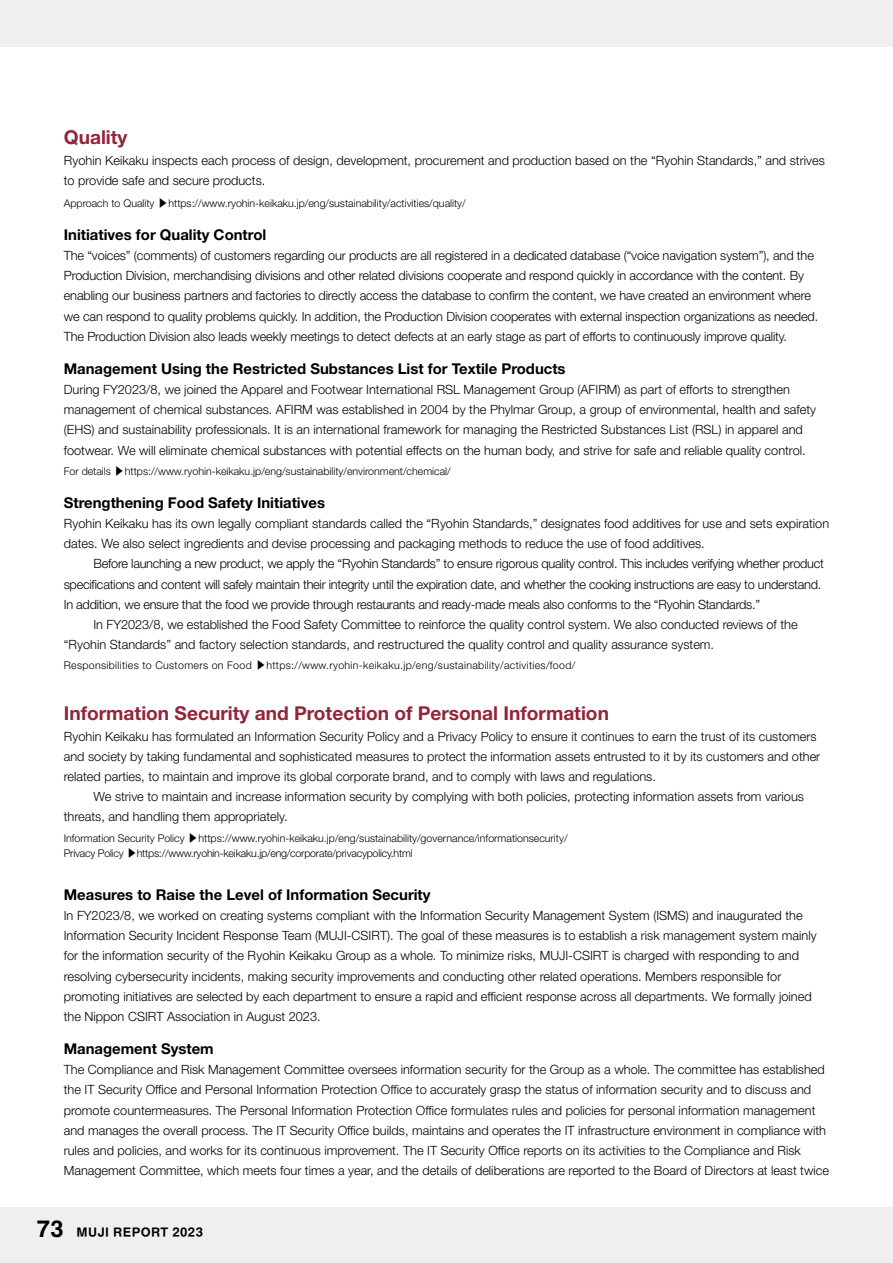
<style>
.page{position:relative;width:893px;height:1263px;background:#fff}
.page>*{position:absolute;margin:0;border:0;box-sizing:border-box;transform-origin:0 0}
.t1{font:700 19.2px "Helvetica Neue LT Std";color:#94243a}
.t2{font:700 14.85px "Helvetica Neue LT Std";color:#000}
.t3{font:300 12.75px/20.2px "Helvetica Neue LT Std";color:#000}
.t4{font:300 12.75px "Helvetica Neue LT Std";letter-spacing:-.02em;color:#000}
.t5{font:300 10.65px/14.9px "Helvetica Neue LT Std";color:#000}
.t6{font:300 10.65px "Helvetica Neue LT Std";letter-spacing:.03em;color:#000}
.t7{font:700 10.65px "MUJI Font 2020";letter-spacing:.04em;color:#000}
.s1{font-family:"Gothic BBB Pro";font-weight:500}
.s2{font-size:19.2px}
</style>
<div class="page">
<div style="left:0;top:1208px;width:893px;height:55px;background:#efefef"></div>
<div style="left:0;top:0;width:893px;height:47px;background:#efefef"></div>
<h1 class="t1" style="left:64px;top:126px;width:65px">Quality</h1>
<p class="t3" style="left:64px;top:150px;width:762px">Ryohin Keikaku inspects each process of design, development, procurement and production based on the “Ryohin Standards,” and strives to provide safe and secure products.</p>
<p class="t5" style="left:64px;top:196px;width:403px">Approach to Quality <span class="s1">▶</span>https://www.ryohin-keikaku.jp/eng/sustainability/activities/quality/</p>
<p class="t2" style="left:64px;top:225px;width:204px">Initiatives for Quality Control</p>
<p class="t3" style="left:64px;top:245px;width:756px">The “voices” (comments) of customers regarding our products are all registered in a dedicated database (“voice navigation system”), and the Production Division, merchandising divisions and other related divisions cooperate and respond quickly in accordance with the content. By enabling our business partners and factories to directly access the database to confirm the content, we have created an environment where we can respond to quality problems quickly. In addition, the Production Division cooperates with external inspection organizations as needed.<br>The Production Division also leads weekly meetings to detect defects at an early stage as part of efforts to continuously improve quality.</p>
<p class="t2" style="left:64px;top:359px;width:503px">Management Using the Restricted Substances List for Textile Products</p>
<p class="t3" style="left:64px;top:379px;width:754px">During FY2023/8, we joined the Apparel and Footwear International RSL Management Group (AFIRM) as part of efforts to strengthen management of chemical substances. AFIRM was established in 2004 by the Phylmar Group, a group of environmental, health and safety (EHS) and sustainability professionals. It is an international framework for managing the Restricted Substances List (RSL) in apparel and footwear. We will eliminate chemical substances with potential effects on the human body, and strive for safe and reliable quality control.</p>
<p class="t5" style="left:64px;top:463px;width:388px">For details <span class="s1">▶</span>https://www.ryohin-keikaku.jp/eng/sustainability/environment/chemical/</p>
<p class="t2" style="left:64px;top:493px;width:263px">Strengthening Food Safety Initiatives</p>
<p class="t3" style="left:64px;top:513px;width:767px">Ryohin Keikaku has its own legally compliant standards called the “Ryohin Standards,” designates food additives for use and sets expiration dates. We also select ingredients and devise processing and packaging methods to reduce the use of food additives.</p>
<p class="t4" style="left:94px;top:556px;width:732px">Before launching a new product, we apply the “Ryohin Standards” to ensure rigorous quality control. This includes verifying whether product</p>
<p class="t4" style="left:64px;top:576px;width:759px">specifications and content will safely maintain their integrity until the expiration date, and whether the cooking instructions are easy to understand.</p>
<p class="t4" style="left:64px;top:596px;width:698px">In addition, we ensure that the food we provide through restaurants and ready-made meals also conforms to the “Ryohin Standards.”</p>
<p class="t3" style="left:94px;top:614px;width:706px">In FY2023/8, we established the Food Safety Committee to reinforce the quality control system. We also conducted reviews of the</p>
<p class="t3" style="left:64px;top:634px;width:652px">“Ryohin Standards” and factory selection standards, and restructured the quality control and quality assurance system.</p>
<p class="t6" style="left:64px;top:659px;width:513px">Responsibilities to Customers on Food <span class="s1">▶</span>https://www.ryohin-keikaku.jp/eng/sustainability/activities/food/</p>
<h1 class="t1" style="left:64px;top:702px;width:547px">Information Security and Protection of Personal Information</h1>
<p class="t3" style="left:64px;top:726px;width:758px">Ryohin Keikaku has formulated an Information Security Policy and a Privacy Policy to ensure it continues to earn the trust of its customers and society by taking fundamental and sophisticated measures to protect the information assets entrusted to it by its customers and other related parties, to maintain and improve its global corporate brand, and to comply with laws and regulations.</p>
<p class="t3" style="left:64px;top:786px;width:742px;text-indent:30px">We strive to maintain and increase information security by complying with both policies, protecting information assets from various threats, and handling them appropriately.</p>
<p class="t5" style="left:64px;top:830px;width:505px">Information Security Policy <span class="s1">▶</span>https://www.ryohin-keikaku.jp/eng/sustainability/governance/informationsecurity/<br>Privacy Policy <span class="s1">▶</span>https://www.ryohin-keikaku.jp/eng/corporate/privacypolicy.html</p>
<p class="t2" style="left:64px;top:885px;width:368px">Measures to Raise the Level of Information Security</p>
<p class="t3" style="left:64px;top:905px;width:754px">In FY2023/8, we worked on creating systems compliant with the Information Security Management System (ISMS) and inaugurated the Information Security Incident Response Team (MUJI-CSIRT). The goal of these measures is to establish a risk management system mainly for the information security of the Ryohin Keikaku Group as a whole. To minimize risks, MUJI-CSIRT is charged with responding to and resolving cybersecurity incidents, making security improvements and conducting other related operations. Members responsible for promoting initiatives are selected by each department to ensure a rapid and efficient response across all departments. We formally joined the Nippon CSIRT Association in August 2023.</p>
<p class="t2" style="left:64px;top:1039px;width:151px">Management System</p>
<p class="t3" style="left:64px;top:1059px;width:767px">The Compliance and Risk Management Committee oversees information security for the Group as a whole. The committee has established the IT Security Office and Personal Information Protection Office to accurately grasp the status of information security and to discuss and promote countermeasures. The Personal Information Protection Office formulates rules and policies for personal information management and manages the overall process. The IT Security Office builds, maintains and operates the IT infrastructure environment in compliance with rules and policies, and works for its continuous improvement. The IT Security Office reports on its activities to the Compliance and Risk Management Committee, which meets four times a year, and the details of deliberations are reported to the Board of Directors at least twice</p>
<p class="t7" style="left:37px;top:1223px;width:168px"><span class="s2">73</span> MUJI REPORT 2023</p>
</div>
